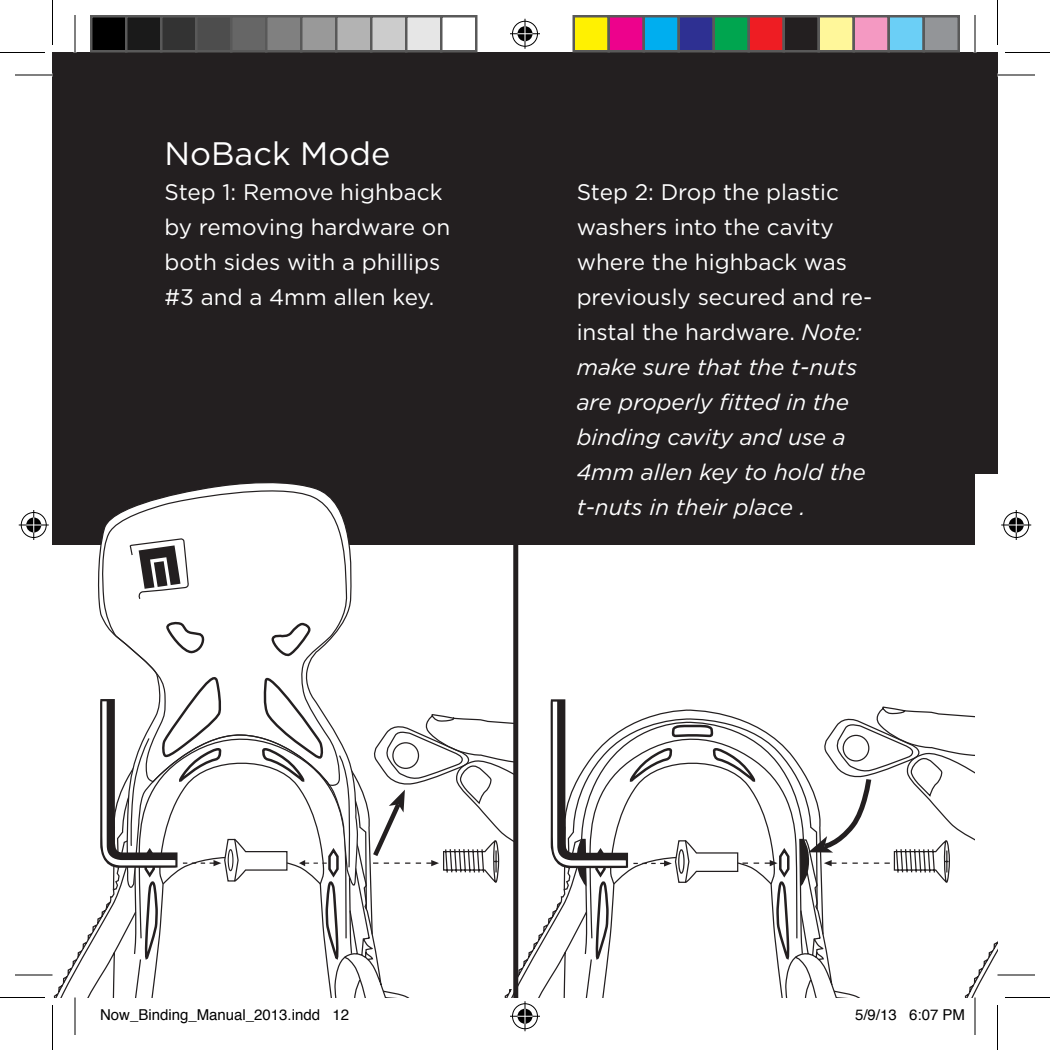
<style>
.page{position:relative;width:1050px;height:1050px;background:#fff}
.page>*{position:absolute;margin:0;border:0;box-sizing:border-box;transform-origin:0 0}
.t1{font:32.5px "Gotham HTF";color:#fff}
.t2{font:italic 22.5px/35px "Gotham HTF";color:#fff}
.t3{font:22.5px/35px "Gotham HTF";color:#fff}
.t4{font:15px "Helvetica";color:#000}
.s1{font-style:normal}
</style>
<div class="page">
<div style="left:52px;top:52px;width:923px;height:493px;background:#231f20"></div>
<svg style="left:52px;top:917px;width:47px;height:81px"></svg>
<svg style="left:101px;top:483px;width:248px;height:137px"></svg>
<svg style="left:129px;top:539px;width:60px;height:61px"></svg>
<div style="left:975px;top:52px;width:23px;height:422px;background:#231f20"></div>
<div style="left:513px;top:287px;width:5px;height:711px;background:#231f20"></div>
<svg style="left:99px;top:620px;width:899px;height:378px"></svg>
<svg style="left:15px;top:74px;width:37px;height:1px"></svg>
<svg style="left:998px;top:74px;width:37px;height:1px"></svg>
<svg style="left:15px;top:974px;width:37px;height:1px"></svg>
<svg style="left:998px;top:974px;width:37px;height:1px"></svg>
<svg style="left:74px;top:15px;width:1px;height:37px"></svg>
<svg style="left:74px;top:998px;width:1px;height:37px"></svg>
<svg style="left:974px;top:15px;width:1px;height:37px"></svg>
<svg style="left:974px;top:998px;width:1px;height:37px"></svg>
<hr style="left:15px;top:75px;width:37px;height:1px;background:#000">
<hr style="left:998px;top:75px;width:37px;height:1px;background:#000">
<hr style="left:15px;top:975px;width:37px;height:1px;background:#000">
<hr style="left:998px;top:975px;width:37px;height:1px;background:#000">
<hr style="left:75px;top:15px;width:1px;height:37px;background:#000">
<hr style="left:75px;top:998px;width:1px;height:37px;background:#000">
<hr style="left:975px;top:15px;width:1px;height:37px;background:#000">
<hr style="left:975px;top:998px;width:1px;height:37px;background:#000">
<hr style="left:0;top:52px;width:45px;height:1px;background:#000">
<hr style="left:1005px;top:52px;width:45px;height:1px;background:#000">
<hr style="left:0;top:997px;width:45px;height:1px;background:#000">
<hr style="left:1005px;top:997px;width:45px;height:1px;background:#000">
<hr style="left:52px;top:0;width:1px;height:45px;background:#000">
<hr style="left:52px;top:1005px;width:1px;height:45px;background:#000">
<hr style="left:997px;top:0;width:1px;height:45px;background:#000">
<hr style="left:997px;top:1005px;width:1px;height:45px;background:#000">
<div style="left:511px;top:20px;width:28px;height:28px;border:3px solid #fff;border-radius:50%"></div>
<hr style="left:510px;top:32px;width:30px;height:3px;background:#fff">
<svg style="left:523px;top:19px;width:4px;height:30px"></svg>
<div style="left:516px;top:25px;width:18px;height:18px;border:3px solid #fff;border-radius:50%"></div>
<div style="left:512px;top:21px;width:26px;height:26px;border:1px solid #000;border-radius:50%"></div>
<hr style="left:510px;top:33px;width:30px;height:1px;background:#000">
<hr style="left:525px;top:19px;width:1px;height:30px;background:#000">
<svg style="left:518px;top:26px;width:14px;height:15px"></svg>
<div style="left:511px;top:1002px;width:28px;height:28px;border:3px solid #fff;border-radius:50%"></div>
<hr style="left:510px;top:1015px;width:30px;height:3px;background:#fff">
<svg style="left:523px;top:1001px;width:4px;height:30px"></svg>
<div style="left:516px;top:1007px;width:18px;height:18px;border:3px solid #fff;border-radius:50%"></div>
<div style="left:512px;top:1003px;width:26px;height:26px;border:1px solid #000;border-radius:50%"></div>
<hr style="left:510px;top:1016px;width:30px;height:1px;background:#000">
<hr style="left:525px;top:1001px;width:1px;height:30px;background:#000">
<svg style="left:518px;top:1009px;width:14px;height:15px"></svg>
<div style="left:20px;top:511px;width:28px;height:28px;border:3px solid #fff;border-radius:50%"></div>
<svg style="left:19px;top:523px;width:30px;height:4px"></svg>
<hr style="left:32px;top:510px;width:3px;height:30px;background:#fff">
<div style="left:25px;top:516px;width:18px;height:18px;border:3px solid #fff;border-radius:50%"></div>
<div style="left:21px;top:512px;width:26px;height:26px;border:1px solid #000;border-radius:50%"></div>
<hr style="left:19px;top:525px;width:30px;height:1px;background:#000">
<hr style="left:33px;top:510px;width:1px;height:30px;background:#000">
<svg style="left:26px;top:518px;width:15px;height:14px"></svg>
<div style="left:1002px;top:511px;width:28px;height:28px;border:3px solid #fff;border-radius:50%"></div>
<svg style="left:1001px;top:523px;width:30px;height:4px"></svg>
<hr style="left:1015px;top:510px;width:3px;height:30px;background:#fff">
<div style="left:1007px;top:516px;width:18px;height:18px;border:3px solid #fff;border-radius:50%"></div>
<div style="left:1003px;top:512px;width:26px;height:26px;border:1px solid #000;border-radius:50%"></div>
<hr style="left:1001px;top:525px;width:30px;height:1px;background:#000">
<hr style="left:1016px;top:510px;width:1px;height:30px;background:#000">
<svg style="left:1009px;top:518px;width:15px;height:14px"></svg>
<div style="left:91px;top:16px;width:35px;height:35px;background:#000"></div>
<div style="left:90px;top:15px;width:38px;height:37px;border:2px solid #595959"></div>
<div style="left:126px;top:16px;width:35px;height:35px;background:#1a1a1a"></div>
<div style="left:125px;top:15px;width:37px;height:37px;border:2px solid #595959"></div>
<div style="left:161px;top:16px;width:35px;height:35px;background:#333"></div>
<div style="left:160px;top:15px;width:38px;height:37px;border:2px solid #595959"></div>
<div style="left:196px;top:16px;width:35px;height:35px;background:#4d4d4d"></div>
<div style="left:195px;top:15px;width:37px;height:37px;border:2px solid #595959"></div>
<div style="left:231px;top:16px;width:35px;height:35px;background:#666"></div>
<div style="left:230px;top:15px;width:38px;height:37px;border:2px solid #595959"></div>
<div style="left:266px;top:16px;width:35px;height:35px;background:#808080"></div>
<div style="left:265px;top:15px;width:37px;height:37px;border:2px solid #595959"></div>
<div style="left:301px;top:16px;width:35px;height:35px;background:#999"></div>
<div style="left:300px;top:15px;width:38px;height:37px;border:2px solid #595959"></div>
<div style="left:336px;top:16px;width:35px;height:35px;background:#b3b3b3"></div>
<div style="left:335px;top:15px;width:37px;height:37px;border:2px solid #595959"></div>
<div style="left:371px;top:16px;width:35px;height:35px;background:#ccc"></div>
<div style="left:370px;top:15px;width:38px;height:37px;border:2px solid #595959"></div>
<div style="left:406px;top:16px;width:35px;height:35px;background:#e6e6e6"></div>
<div style="left:405px;top:15px;width:37px;height:37px;border:2px solid #595959"></div>
<div style="left:440px;top:15px;width:38px;height:37px;border:2px solid #595959"></div>
<div style="left:574px;top:16px;width:35px;height:35px;background:#fff101"></div>
<div style="left:572px;top:15px;width:38px;height:37px;border:2px solid #595959"></div>
<div style="left:609px;top:16px;width:35px;height:35px;background:#ed028c"></div>
<div style="left:608px;top:15px;width:37px;height:37px;border:2px solid #595959"></div>
<div style="left:644px;top:16px;width:35px;height:35px;background:#00aeef"></div>
<div style="left:642px;top:15px;width:38px;height:37px;border:2px solid #595959"></div>
<div style="left:679px;top:16px;width:35px;height:35px;background:#2e3092"></div>
<div style="left:678px;top:15px;width:37px;height:37px;border:2px solid #595959"></div>
<div style="left:714px;top:16px;width:35px;height:35px;background:#00a54f"></div>
<div style="left:712px;top:15px;width:38px;height:37px;border:2px solid #595959"></div>
<div style="left:749px;top:16px;width:35px;height:35px;background:#ee1d23"></div>
<div style="left:748px;top:15px;width:37px;height:37px;border:2px solid #595959"></div>
<div style="left:784px;top:16px;width:35px;height:35px;background:#231f20"></div>
<div style="left:782px;top:15px;width:38px;height:37px;border:2px solid #595959"></div>
<div style="left:819px;top:16px;width:35px;height:35px;background:#fff79a"></div>
<div style="left:818px;top:15px;width:37px;height:37px;border:2px solid #595959"></div>
<div style="left:854px;top:16px;width:35px;height:35px;background:#f499c2"></div>
<div style="left:852px;top:15px;width:38px;height:37px;border:2px solid #595959"></div>
<div style="left:889px;top:16px;width:35px;height:35px;background:#6bcff6"></div>
<div style="left:888px;top:15px;width:37px;height:37px;border:2px solid #595959"></div>
<div style="left:924px;top:16px;width:35px;height:35px;background:#939598"></div>
<div style="left:922px;top:15px;width:38px;height:37px;border:2px solid #595959"></div>
<h1 class="t1" style="left:165px;top:135px;width:227px">NoBack Mode</h1>
<p class="t3" style="left:165px;top:174px;width:287px">Step 1: Remove highback by removing hardware on both sides with a phillips #3 and a 4mm allen key.</p>
<p class="t2" style="left:577px;top:175px;width:297px"><span class="s1">Step 2: Drop the plastic washers into the cavity where the highback was previously secured and re&shy;instal the hardware.</span> Note: make sure that the t-nuts are properly fitted in the binding cavity and use a<br>4mm allen key to hold the t-nuts in their place .</p>
<p class="t4" style="left:100px;top:1003px;width:251px">Now_Binding_Manual_2013.indd 12</p>
<p class="t4" style="left:855px;top:1003px;width:112px">5/9/13 6:07 PM</p>
</div>
